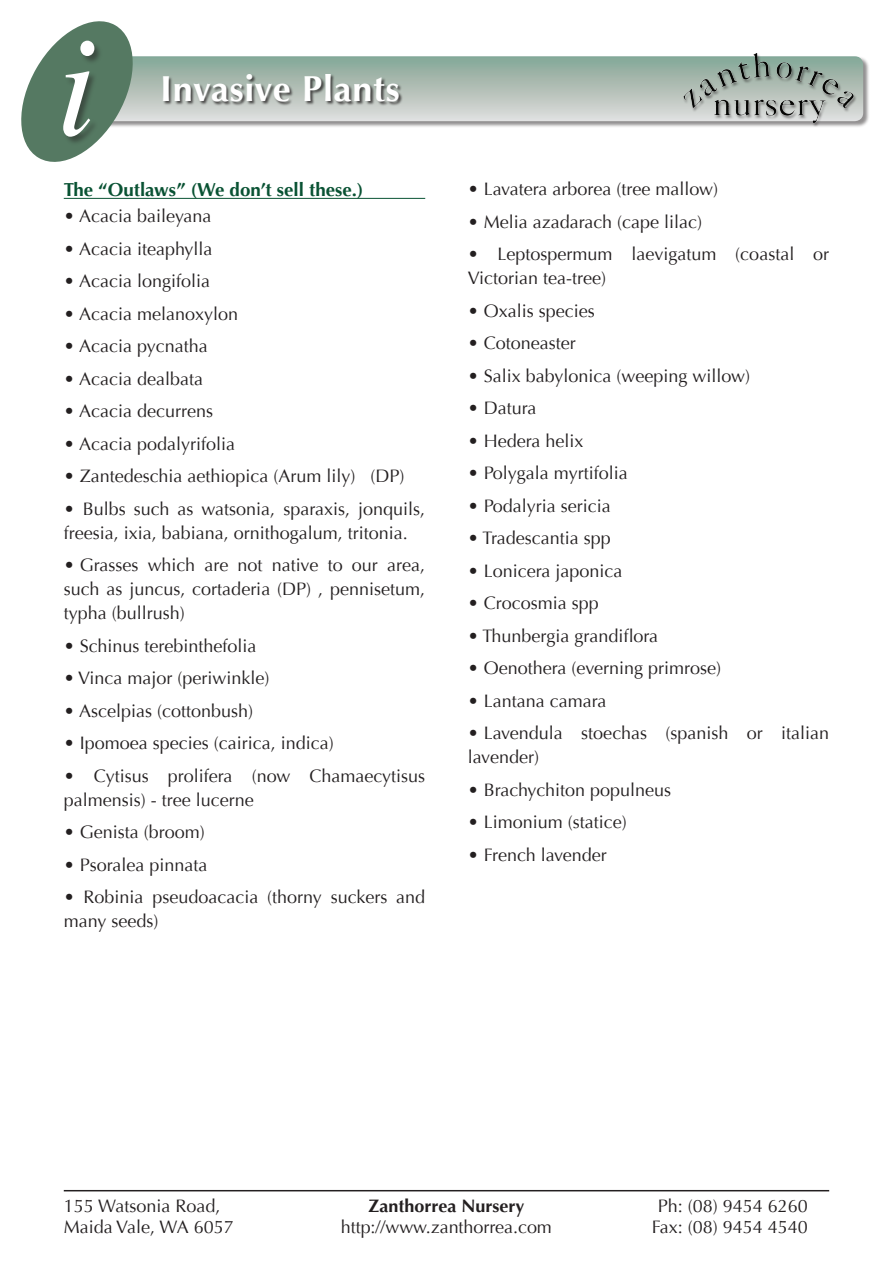
<style>
.page{position:relative;width:893px;height:1263px;background:#fff}
.page>*{position:absolute;margin:0;border:0;box-sizing:border-box;transform-origin:0 0}
.t1{font:italic 144px "Times";color:#fff}
.t2{font:700 36px "Optima";letter-spacing:.02em;color:#fff}
.Heading{font:700 18.75px "Optima";color:#095233}
.Copy{font:18px/24px "Optima";color:#231f20}
.t3{font:700 18px "Optima";color:#231f20}
</style>
<div class="page">
<hr style="left:64px;top:198px;width:361px;height:1px;background:#095233">
<svg style="left:156px;top:58px;width:713px;height:69px;background:#bab9b9"></svg>
<svg style="left:156px;top:56px;width:707px;height:65px;background:#b1c1b8"></svg>
<svg style="left:21px;top:21px;width:135px;height:141px"></svg>
<div style="left:62px;top:41px;width:41px;height:105px;background:#231f20;opacity:.5"></div>
<div style="left:682px;top:53px;width:175px;height:74px;background:#231f20;opacity:.5"></div>
<img style="left:682px;top:53px;width:173px;height:70px">
<div style="left:163px;top:73px;width:241px;height:34px;background:#231f20;opacity:.75"></div>
<hr style="left:64px;top:1190px;width:765px;height:1px;background:#231f20">
<p class="t1" style="left:56px;top:-43px;width:42px">i</p>
<p class="t2" style="left:160px;top:68px;width:241px">Invasive Plants</p>
<p class="Heading" style="left:64px;top:179px;width:301px">The “Outlaws” (We don’t sell these.)</p>
<p class="Copy" style="left:64px;top:204px;width:149px">• Acacia baileyana</p>
<p class="Copy" style="left:64px;top:237px;width:150px">• Acacia iteaphylla</p>
<p class="Copy" style="left:64px;top:269px;width:148px">• Acacia longifolia</p>
<p class="Copy" style="left:64px;top:302px;width:176px">• Acacia melanoxylon</p>
<p class="Copy" style="left:64px;top:334px;width:145px">• Acacia pycnatha</p>
<p class="Copy" style="left:64px;top:367px;width:141px">• Acacia dealbata</p>
<p class="Copy" style="left:64px;top:399px;width:151px">• Acacia decurrens</p>
<p class="Copy" style="left:64px;top:432px;width:173px">• Acacia podalyrifolia</p>
<p class="Copy" style="left:64px;top:464px;width:342px">• Zantedeschia aethiopica (Arum lily) (DP)</p>
<p class="Copy" style="left:64px;top:497px;width:363px">• Bulbs such as watsonia, sparaxis, jonquils, freesia, ixia, babiana, ornithogalum, tritonia.</p>
<p class="Copy" style="left:64px;top:553px;width:363px;text-align:justify">• Grasses which are not native to our area, such as juncus, cortaderia (DP) , pennisetum, typha (bullrush)</p>
<p class="Copy" style="left:64px;top:634px;width:194px">• Schinus terebinthefolia</p>
<p class="Copy" style="left:64px;top:666px;width:207px">• Vinca major (periwinkle)</p>
<p class="Copy" style="left:64px;top:699px;width:191px">• Ascelpias (cottonbush)</p>
<p class="Copy" style="left:64px;top:731px;width:271px">• Ipomoea species (cairica, indica)</p>
<p class="Copy" style="left:64px;top:764px;width:363px">• Cytisus prolifera (now Chamaecytisus palmensis) - tree lucerne</p>
<p class="Copy" style="left:64px;top:820px;width:142px">• Genista (broom)</p>
<p class="Copy" style="left:64px;top:853px;width:145px">• Psoralea pinnata</p>
<p class="Copy" style="left:64px;top:885px;width:363px">• Robinia pseudoacacia (thorny suckers and many seeds)</p>
<p class="Copy" style="left:468px;top:177px;width:252px">• Lavatera arborea (tree mallow)</p>
<p class="Copy" style="left:468px;top:210px;width:236px">• Melia azadarach (cape lilac)</p>
<p class="Copy" style="left:468px;top:242px;width:363px">• Leptospermum laevigatum (coastal or<br>Victorian tea-tree)</p>
<p class="Copy" style="left:468px;top:299px;width:128px">• Oxalis species</p>
<p class="Copy" style="left:468px;top:331px;width:109px">• Cotoneaster</p>
<p class="Copy" style="left:468px;top:364px;width:284px">• Salix babylonica (weeping willow)</p>
<p class="Copy" style="left:468px;top:396px;width:70px">• Datura</p>
<p class="Copy" style="left:468px;top:429px;width:117px">• Hedera helix</p>
<p class="Copy" style="left:468px;top:461px;width:161px">• Polygala myrtifolia</p>
<p class="Copy" style="left:468px;top:494px;width:145px">• Podalyria sericia</p>
<p class="Copy" style="left:468px;top:526px;width:145px">• Tradescantia spp</p>
<p class="Copy" style="left:468px;top:559px;width:156px">• Lonicera japonica</p>
<p class="Copy" style="left:468px;top:591px;width:132px">• Crocosmia spp</p>
<p class="Copy" style="left:468px;top:624px;width:192px">• Thunbergia grandiflora</p>
<p class="Copy" style="left:468px;top:656px;width:255px">• Oenothera (everning primrose)</p>
<p class="Copy" style="left:468px;top:689px;width:140px">• Lantana camara</p>
<p class="Copy" style="left:468px;top:721px;width:363px">• Lavendula stoechas (spanish or italian lavender)</p>
<p class="Copy" style="left:468px;top:778px;width:205px">• Brachychiton populneus</p>
<p class="Copy" style="left:468px;top:810px;width:160px">• Limonium (statice)</p>
<p class="Copy" style="left:468px;top:843px;width:141px">• French lavender</p>
<p class="Copy" style="left:64px;top:1193px;width:158px">155 Watsonia Road,</p>
<p class="Copy" style="left:64px;top:1215px;width:171px">Maida Vale, WA 6057</p>
<p class="t3" style="left:368px;top:1195px;width:158px">Zanthorrea Nursery</p>
<p class="Copy" style="left:341px;top:1215px;width:213px">http://www.zanthorrea.com</p>
<p class="Copy" style="left:658px;top:1193px;width:152px">Ph: (08) 9454 6260</p>
<p class="Copy" style="left:652px;top:1215px;width:158px">Fax: (08) 9454 4540</p>
</div>
